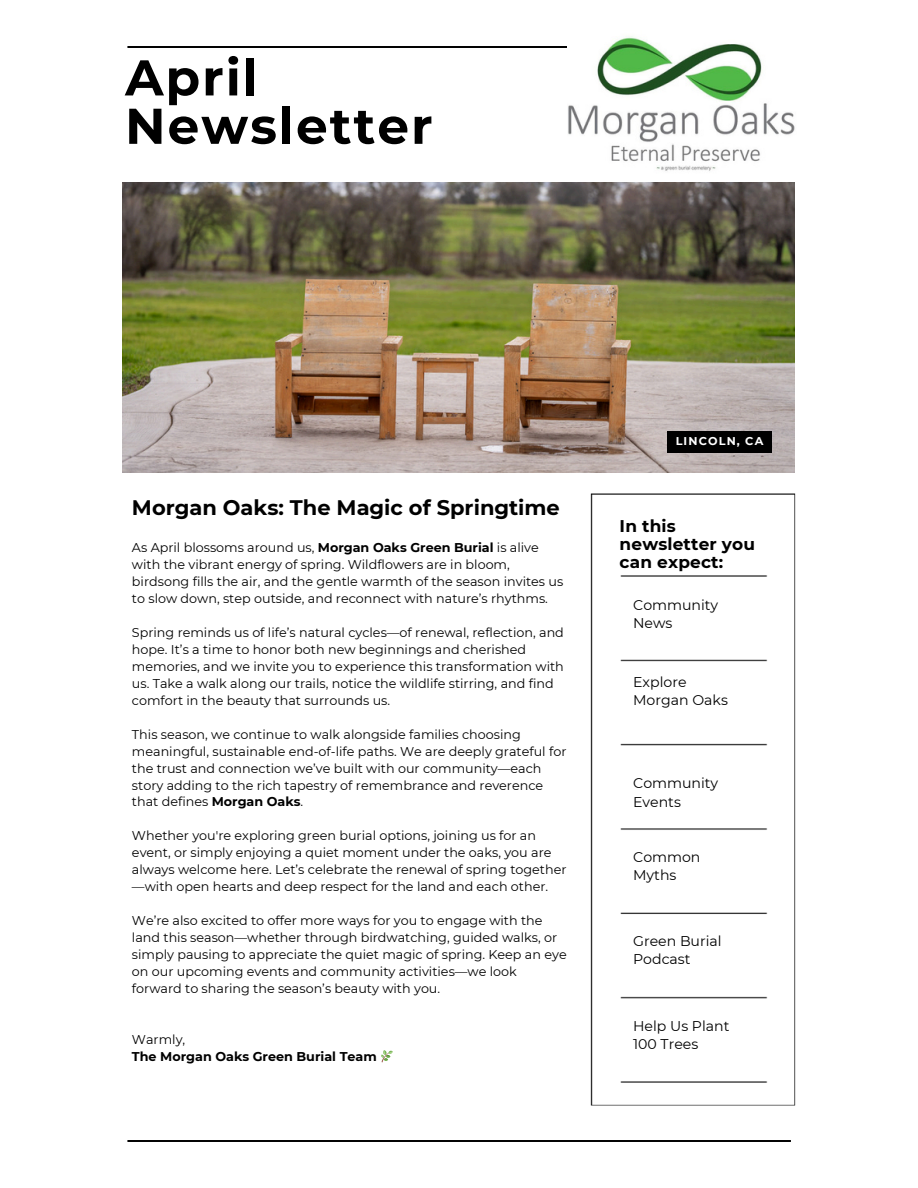
<style>
.page{position:relative;width:918px;height:1188px;background:#fff}
.page>*{position:absolute;margin:0;border:0;box-sizing:border-box;transform-origin:0 0}
.t1{font:700 50.25px/48.3px "Montserrat";letter-spacing:.04em;color:#000}
.t2{font:700 21px "Montserrat";color:#000}
.t3{font:700 16.95px/18px "Montserrat";letter-spacing:.01em;color:#000}
.t4{font:14.1px/18px "Montserrat";color:#000}
.t5{font:12.75px/17px "Montserrat";color:#000}
.t6{font:700 12.75px "Montserrat";color:#000}
.t7{font:700 11.25px "Montserrat";letter-spacing:.1em;color:#fff}
.s1{font-weight:700}
</style>
<div class="page">
<img style="left:127px;top:47px;width:440px;height:1px">
<img style="left:127px;top:1140px;width:664px;height:1px">
<img style="left:123px;top:183px;width:672px;height:290px">
<img style="left:590px;top:493px;width:206px;height:613px">
<img style="left:568px;top:36px;width:227px;height:135px">
<div style="left:667px;top:431px;width:104px;height:22px;background:#000"></div>
<h1 class="t1" style="left:125px;top:51px;width:309px">April<br>Newsletter</h1>
<h2 class="t2" style="left:132px;top:492px;width:429px">Morgan Oaks: The Magic of Springtime</h2>
<p class="t5" style="left:132px;top:538px;width:433px">As April blossoms around us, <span class="s1">Morgan Oaks Green Burial</span> is alive with the vibrant energy of spring. Wildflowers are in bloom, birdsong fills the air, and the gentle warmth of the season invites us to slow down, step outside, and reconnect with nature’s rhythms.</p>
<p class="t5" style="left:132px;top:623px;width:433px">Spring reminds us of life’s natural cycles—of renewal, reflection, and hope. It’s a time to honor both new beginnings and cherished memories, and we invite you to experience this transformation with us. Take a walk along our trails, notice the wildlife stirring, and find comfort in the beauty that surrounds us.</p>
<p class="t5" style="left:132px;top:725px;width:436px">This season, we continue to walk alongside families choosing meaningful, sustainable end-of-life paths. We are deeply grateful for the trust and connection we’ve built with our community—each story adding to the rich tapestry of remembrance and reverence that defines <span class="s1">Morgan Oaks</span>.</p>
<p class="t5" style="left:132px;top:827px;width:436px">Whether you're exploring green burial options, joining us for an event, or simply enjoying a quiet moment under the oaks, you are always welcome here. Let’s celebrate the renewal of spring together —with open hearts and deep respect for the land and each other.</p>
<p class="t5" style="left:132px;top:912px;width:436px">We’re also excited to offer more ways for you to engage with the land this season—whether through birdwatching, guided walks, or simply pausing to appreciate the quiet magic of spring. Keep an eye on our upcoming events and community activities—we look forward to sharing the season’s beauty with you.</p>
<p class="t5" style="left:132px;top:1031px;width:55px">Warmly,</p>
<p class="t6" style="left:132px;top:1047px;width:246px">The Morgan Oaks Green Burial Team</p>
<p class="t7" style="left:676px;top:433px;width:89px">LINCOLN, CA</p>
<h3 class="t3" style="left:620px;top:516px;width:137px">In this newsletter you can expect:</h3>
<p class="t4" style="left:633px;top:595px;width:87px">Community<br>News</p>
<p class="t4" style="left:633px;top:672px;width:96px">Explore<br>Morgan Oaks</p>
<p class="t4" style="left:633px;top:773px;width:87px;line-height:19.2px">Community<br>Events</p>
<p class="t4" style="left:633px;top:848px;width:69px">Common<br>Myths</p>
<p class="t4" style="left:633px;top:932px;width:90px">Green Burial<br>Podcast</p>
<p class="t4" style="left:633px;top:1016px;width:98px">Help Us Plant<br>100 Trees</p>
</div>
